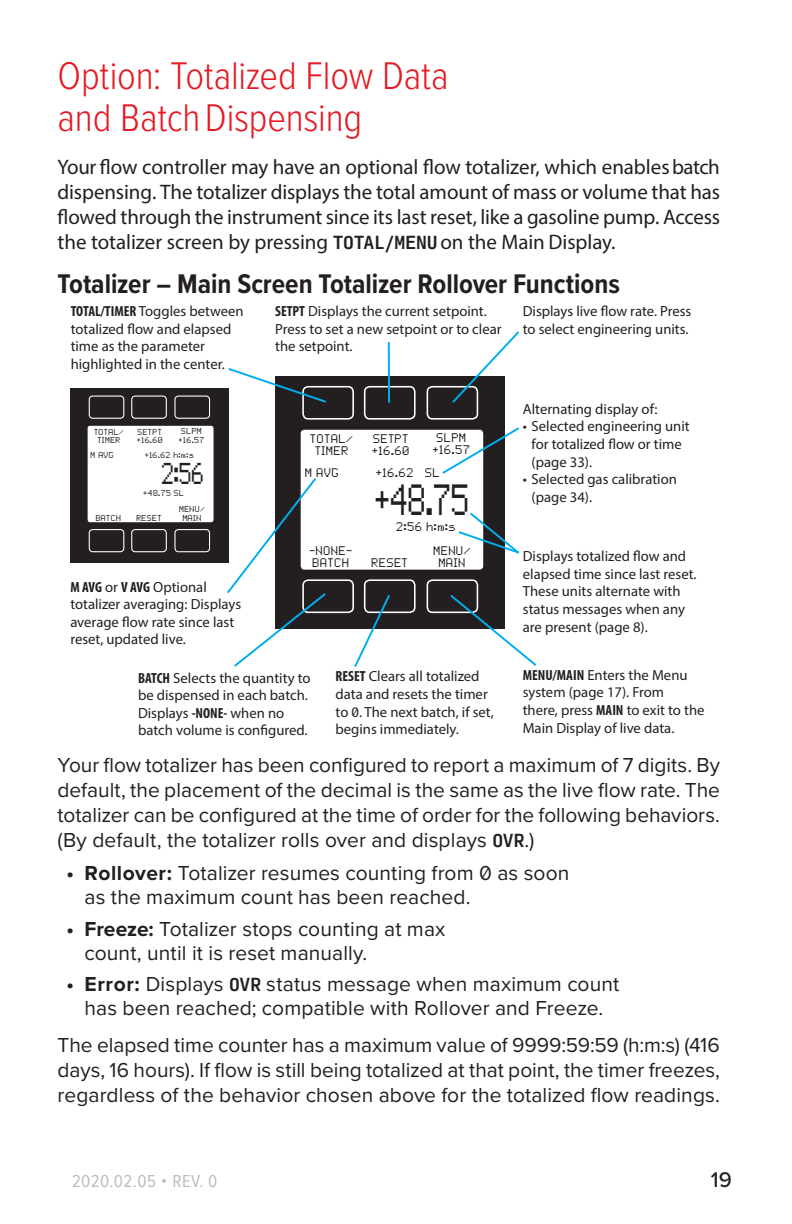
<style>
.page{position:relative;width:792px;height:1224px;background:#fff}
.page>*{position:absolute;margin:0;border:0;box-sizing:border-box;transform-origin:0 0}
.t1{font:54.4px "alicat";color:#231f20;scale:.75 1}
.TOC_2{font:300 40px/42px "Proxima Nova Cond";letter-spacing:-.005em;color:#e51a23}
.t2{font:37.6px "alicat";color:#231f20;scale:.75 1}
.Heading_4{font:700 28px "Proxima Nova Cond";color:#231f20}
.t3{font:500 22px "Proxima Nova";color:#231f20}
.Body_Text{font:21px/25.2px "Proxima Nova";letter-spacing:.005em;color:#231f20;text-align:justify}
.Body_Text-2{font:21px/25.2px "Myriad Pro";letter-spacing:-.005em;color:#231f20;text-align:justify}
.List{font:21px/24px "Proxima Nova";letter-spacing:.005em;color:#231f20}
.t4{font:18px "Proxima Nova Cond";color:#bcbdc0}
.t5{font:15.6px "alicat";letter-spacing:.05em;color:#231f20}
.MAN_Tiny_Paragraph{font:14.6px/17.6px "Myriad Pro";color:#231f20}
.t6{font:10.8px "alicat";letter-spacing:.05em;color:#231f20}
.s1{font-family:"Input Mono Narrow";font-weight:500;font-size:18px}
.s2{font-weight:700;font-stretch:condensed}
.s3{font-weight:700}
.s4{font-family:"Proxima Nova"}
</style>
<div class="page">
<div style="left:275px;top:376px;width:230px;height:252px;background:#231f20"></div>
<div style="left:300px;top:429px;width:184px;height:141px;background:#fff;border-radius:4px"></div>
<div style="left:299px;top:428px;width:186px;height:143px;border:2px solid #231f20;border-radius:4px"></div>
<div style="left:302px;top:386px;width:52px;height:34px;border:2px solid #fff;border-radius:5px"></div>
<div style="left:364px;top:386px;width:52px;height:34px;border:2px solid #fff;border-radius:5px"></div>
<div style="left:427px;top:386px;width:51px;height:34px;border:2px solid #fff;border-radius:5px"></div>
<div style="left:302px;top:579px;width:52px;height:34px;border:2px solid #fff;border-radius:5px"></div>
<div style="left:364px;top:579px;width:52px;height:34px;border:2px solid #fff;border-radius:5px"></div>
<div style="left:427px;top:579px;width:51px;height:34px;border:2px solid #fff;border-radius:5px"></div>
<svg style="left:353px;top:593px;width:39px;height:74px"></svg>
<svg style="left:448px;top:593px;width:89px;height:73px"></svg>
<svg style="left:450px;top:331px;width:70px;height:74px"></svg>
<svg style="left:226px;top:368px;width:102px;height:36px"></svg>
<hr style="left:388px;top:342px;width:2px;height:61px;background:#00aeef">
<div style="left:70px;top:389px;width:158px;height:174px;background:#231f20"></div>
<div style="left:87px;top:425px;width:127px;height:98px;background:#fff;border-radius:3px"></div>
<div style="left:87px;top:425px;width:128px;height:98px;border:1px solid #231f20;border-radius:3px"></div>
<div style="left:89px;top:396px;width:35px;height:23px;border:1px solid #fff;border-radius:3px"></div>
<div style="left:131px;top:396px;width:36px;height:23px;border:1px solid #fff;border-radius:3px"></div>
<div style="left:174px;top:396px;width:36px;height:23px;border:1px solid #fff;border-radius:3px"></div>
<div style="left:89px;top:529px;width:35px;height:23px;border:1px solid #fff;border-radius:3px"></div>
<div style="left:131px;top:529px;width:36px;height:23px;border:1px solid #fff;border-radius:3px"></div>
<div style="left:174px;top:529px;width:36px;height:23px;border:1px solid #fff;border-radius:3px"></div>
<svg style="left:440px;top:427px;width:79px;height:49px"></svg>
<svg style="left:458px;top:511px;width:62px;height:45px"></svg>
<svg style="left:227px;top:476px;width:101px;height:191px"></svg>
<p class="TOC_2" style="left:58px;top:52px;width:393px">Option: Totalized Flow Data and Batch Dispensing</p>
<p class="Body_Text-2" style="left:58px;top:154px;width:664px">Your flow controller may have an optional flow totalizer, which enables batch dispensing. The totalizer displays the total amount of mass or volume that has flowed through the instrument since its last reset, like a gasoline pump. Access the totalizer screen by pressing <span class="s1">TOTAL/MENU</span> on the Main Display.</p>
<p class="Heading_4" style="left:58px;top:263px;width:564px">Totalizer – Main Screen Totalizer Rollover Functions</p>
<p class="MAN_Tiny_Paragraph" style="left:71px;top:302px;width:175px"><span class="s2">TOTAL/TIMER</span> Toggles between totalized flow and elapsed time as the parameter highlighted in the center.</p>
<p class="MAN_Tiny_Paragraph" style="left:275px;top:302px;width:228px"><span class="s2">SETPT</span> Displays the current setpoint.<br>Press to set a new setpoint or to clear the setpoint.</p>
<p class="t6" style="left:94px;top:428px;width:31px">TOTAL/</p>
<p class="t6" style="left:98px;top:437px;width:24px">TIMER</p>
<p class="t6" style="left:138px;top:428px;width:26px">SETPT</p>
<p class="t6" style="left:137px;top:436px;width:27px">+16.60</p>
<p class="t6" style="left:182px;top:427px;width:22px">SLPM</p>
<p class="t6" style="left:179px;top:436px;width:27px">+16.57</p>
<p class="t6" style="left:91px;top:452px;width:24px">M AVG</p>
<p class="t6" style="left:145px;top:452px;width:50px">+16.62 h:m:s</p>
<p class="t2" style="left:162px;top:461px;width:58px">2:56</p>
<p class="t6" style="left:144px;top:489px;width:42px">+48.75 SL</p>
<p class="t6" style="left:96px;top:514px;width:27px">BATCH</p>
<p class="t6" style="left:137px;top:514px;width:27px">RESET</p>
<p class="t6" style="left:179px;top:505px;width:27px">MENU/</p>
<p class="t6" style="left:183px;top:514px;width:20px">MAIN</p>
<p class="MAN_Tiny_Paragraph" style="left:70px;top:578px;width:172px"><span class="s2">M AVG</span> or <span class="s2">V AVG</span> Optional totalizer averaging: Displays average flow rate since last reset, updated live.</p>
<p class="t5" style="left:311px;top:433px;width:44px">TOTAL/</p>
<p class="t5" style="left:315px;top:445px;width:35px">TIMER</p>
<p class="t5" style="left:373px;top:433px;width:37px">SETPT</p>
<p class="t5" style="left:373px;top:445px;width:39px">+16.60</p>
<p class="t5" style="left:437px;top:432px;width:31px">SLPM</p>
<p class="t5" style="left:433px;top:444px;width:39px">+16.57</p>
<p class="t5" style="left:306px;top:467px;width:35px">M AVG</p>
<p class="t5" style="left:377px;top:467px;width:65px">+16.62 SL</p>
<p class="t1" style="left:376px;top:481px;width:127px">+48.75</p>
<p class="t5" style="left:397px;top:521px;width:61px">2:56 h:m:s</p>
<p class="t5" style="left:310px;top:545px;width:44px">-NONE-</p>
<p class="t5" style="left:313px;top:558px;width:38px">BATCH</p>
<p class="t5" style="left:372px;top:558px;width:38px">RESET</p>
<p class="t5" style="left:434px;top:545px;width:39px">MENU/</p>
<p class="t5" style="left:439px;top:558px;width:28px">MAIN</p>
<p class="MAN_Tiny_Paragraph" style="left:138px;top:669px;width:174px"><span class="s2">BATCH</span> Selects the quantity to be dispensed in each batch.<br>Displays <span class="s2">-NONE-</span> when no batch volume is configured.</p>
<p class="MAN_Tiny_Paragraph" style="left:336px;top:667px;width:160px"><span class="s2">RESET</span> Clears all totalized data and resets the timer to 0. The next batch, if set, begins immediately.</p>
<p class="MAN_Tiny_Paragraph" style="left:523px;top:302px;width:170px">Displays live flow rate. Press to select engineering units.</p>
<p class="MAN_Tiny_Paragraph" style="left:523px;top:400px;width:136px">Alternating display of:</p>
<p class="MAN_Tiny_Paragraph" style="left:532px;top:417px;width:160px;text-indent:-9px">• Selected engineering unit for totalized flow or time (page 33).</p>
<p class="MAN_Tiny_Paragraph" style="left:532px;top:470px;width:147px;text-indent:-9px">• Selected gas calibration (page 34).</p>
<p class="MAN_Tiny_Paragraph" style="left:523px;top:547px;width:175px">Displays totalized flow and elapsed time since last reset.<br>These units alternate with status messages when any are present (page 8).</p>
<p class="MAN_Tiny_Paragraph" style="left:523px;top:666px;width:183px"><span class="s2">MENU/MAIN</span> Enters the Menu system (page 17). From<br>there, press <span class="s2">MAIN</span> to exit to the<br>Main Display of live data.</p>
<p class="Body_Text" style="left:58px;top:751px;width:664px">Your flow totalizer has been configured to report a maximum of 7 digits. By default, the placement of the decimal is the same as the live flow rate. The totalizer can be configured at the time of order for the following behaviors. (By default, the totalizer rolls over and displays <span class="s1">OVR</span>.)</p>
<p class="List" style="left:85px;top:861px;width:486px;text-indent:-18px"><span class="s3">• Rollover:</span> Totalizer resumes counting from 0 as soon as the maximum count has been reached.</p>
<p class="List" style="left:85px;top:916px;width:362px;text-indent:-18px"><span class="s3">• Freeze:</span> Totalizer stops counting at max count, until it is reset manually.</p>
<p class="List" style="left:67px;top:971px;width:554px;text-align:center"><span class="s3">• Error:</span> Displays <span class="s1">OVR</span> status message when maximum count has been reached; compatible with Rollover and Freeze.</p>
<p class="Body_Text" style="left:58px;top:1032px;width:664px">The elapsed time counter has a maximum value of 9999:59:59 (h:m:s) (416 days, 16 hours). If flow is still being totalized at that point, the timer freezes, regardless of the behavior chosen above for the totalized flow readings.</p>
<p class="t4" style="left:72px;top:1168px;width:147px">2020.02.05 <span class="s4">•</span> REV. 0</p>
<h3 class="t3" style="left:711px;top:1164px;width:23px">19</h3>
</div>
